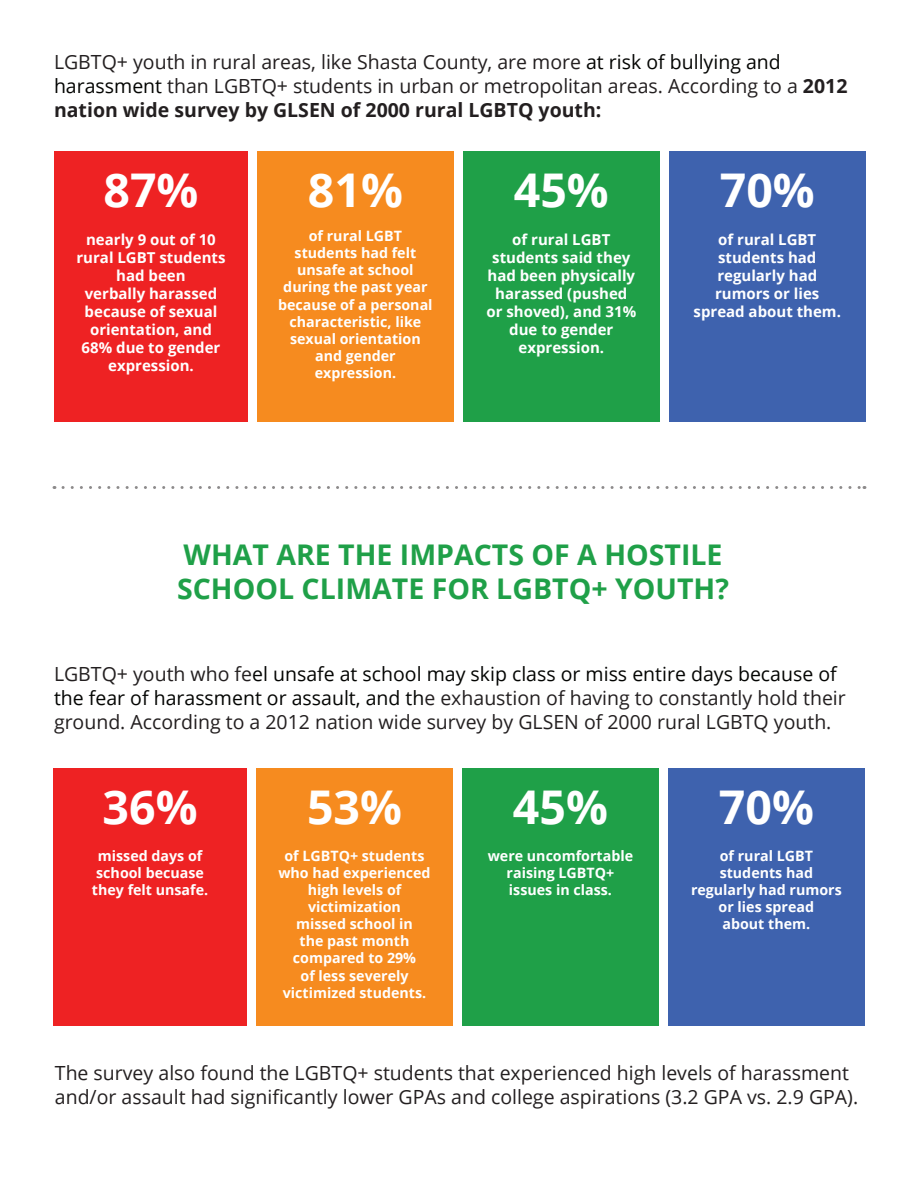
<style>
.page{position:relative;width:918px;height:1188px;background:#fff}
.page>*{position:absolute;margin:0;border:0;box-sizing:border-box;transform-origin:0 0}
.t1{font:700 46.5px "Open Sans";color:#fff}
.t2{font:700 28.5px/34.2px "Open Sans";color:#1fa048}
.t3{font:19.5px/24px "Open Sans";color:#231f20}
.t4{font:700 15px/18px "Open Sans";color:#fff;text-align:center}
.t5{font:700 14.25px/17.1px "Open Sans";color:#fff;text-align:center}
.s1{color:#040503}
.s2{font-weight:700}
</style>
<div class="page">
<div style="left:54px;top:151px;width:194px;height:270px;background:#ee2223"></div>
<div style="left:53px;top:768px;width:194px;height:257px;background:#ee2223"></div>
<div style="left:257px;top:151px;width:197px;height:270px;background:#f68b1f"></div>
<div style="left:256px;top:768px;width:197px;height:257px;background:#f68b1f"></div>
<div style="left:463px;top:151px;width:197px;height:270px;background:#1fa048"></div>
<div style="left:462px;top:768px;width:197px;height:257px;background:#1fa048"></div>
<div style="left:669px;top:151px;width:197px;height:270px;background:#3e62ae"></div>
<div style="left:668px;top:768px;width:197px;height:257px;background:#3e62ae"></div>
<svg style="left:63px;top:486px;width:802px;height:3px"></svg>
<p class="t3" style="left:54px;top:49px;width:795px">LGBTQ+ youth in rural areas, like Shasta County, are more <span class="s1">at risk of bullying and harassment</span> than LGBTQ+ students in urban or metropolitan areas. According to a <span class="s2">2012 nation wide survey by GLSEN of 2000 rural LGBTQ youth:</span></p>
<h1 class="t1" style="left:104px;top:157px;width:96px">87%</h1>
<p class="t4" style="left:76px;top:230px;width:151px">nearly 9 out of 10 rural LGBT students had been<br>verbally harassed because of sexual orientation, and<br>68% due to gender expression.</p>
<h1 class="t1" style="left:308px;top:157px;width:96px">81%</h1>
<p class="t5" style="left:278px;top:227px;width:156px">of rural LGBT students had felt unsafe at school during the past year because of a personal characteristic, like sexual orientation and gender expression.</p>
<h1 class="t1" style="left:514px;top:157px;width:96px">45%</h1>
<p class="t4" style="left:486px;top:230px;width:151px">of rural LGBT students said they had been physically harassed (pushed or shoved), and 31% due to gender expression.</p>
<h1 class="t1" style="left:720px;top:157px;width:96px">70%</h1>
<p class="t4" style="left:694px;top:230px;width:149px">of rural LGBT students had regularly had rumors or lies spread about them.</p>
<h2 class="t2" style="left:177px;top:537px;width:553px">WHAT ARE THE IMPACTS OF A HOSTILE<br>SCHOOL CLIMATE FOR LGBTQ+ YOUTH?</h2>
<p class="t3" style="left:54px;top:662px;width:793px">LGBTQ+ youth who fe<span class="s1">el unsafe at school may skip class or miss entire days because of the fear of harassment or assault, and th</span>e exhaustion of having to constantly hold their ground. According to a 2012 nation wide survey by GLSEN of 2000 rural LGBTQ youth.</p>
<h1 class="t1" style="left:103px;top:774px;width:96px">36%</h1>
<p class="t5" style="left:92px;top:847px;width:118px">missed days of school becuase they felt unsafe.</p>
<h1 class="t1" style="left:307px;top:774px;width:96px">53%</h1>
<p class="t5" style="left:278px;top:847px;width:154px">of LGBTQ+ students who had experienced high levels of victimization<br>missed school in<br>the past month compared to 29%<br>of less severely victimized students.</p>
<h1 class="t1" style="left:513px;top:774px;width:96px">45%</h1>
<p class="t5" style="left:488px;top:847px;width:147px">were uncomfortable raising LGBTQ+ issues in class.</p>
<h1 class="t1" style="left:719px;top:774px;width:96px">70%</h1>
<p class="t5" style="left:691px;top:847px;width:152px">of rural LGBT students had regularly had rumors or lies spread<br>about them.</p>
<p class="t3" style="left:55px;top:1060px;width:805px">The survey also found the LGBTQ+ students that experienced high levels of harassment and/or assault had significantly lower GPAs and college aspirations (3.2 GPA vs. 2.9 GPA).</p>
</div>
